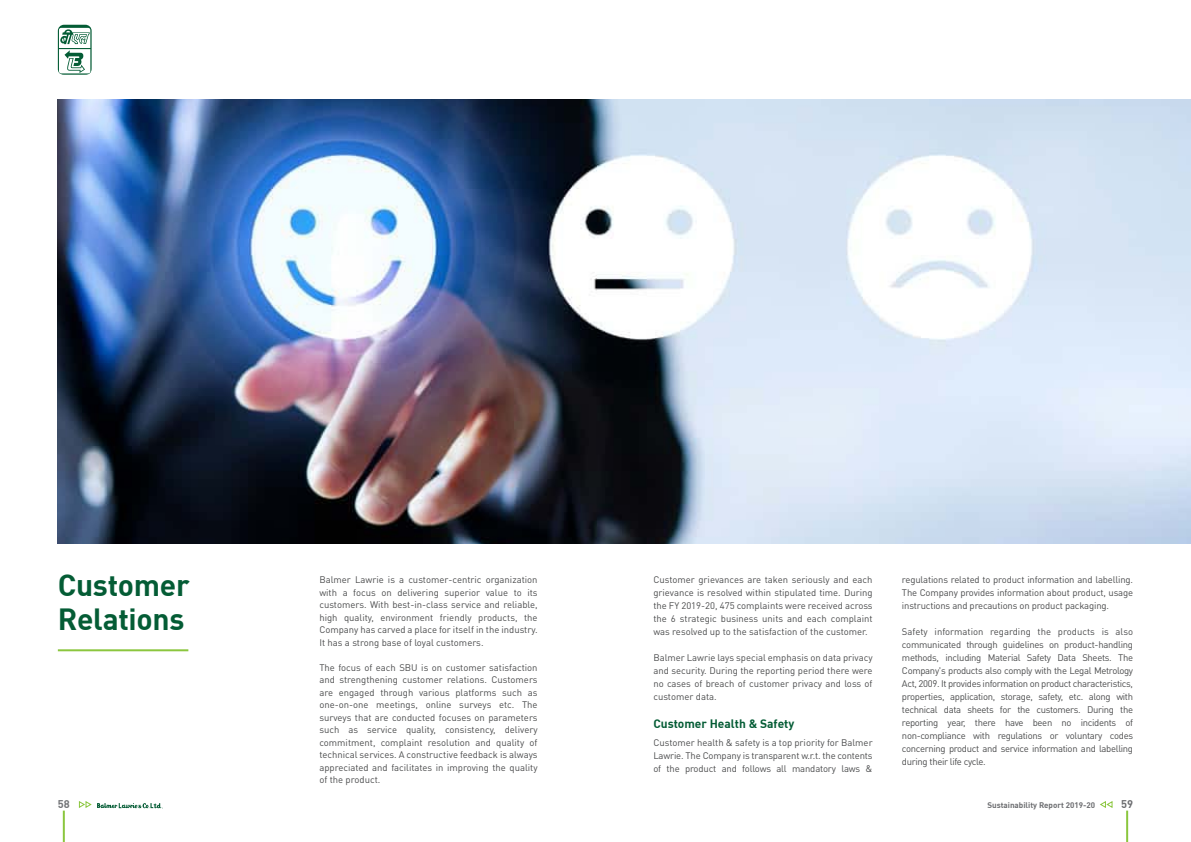
<style>
.page{position:relative;width:1191px;height:842px;background:#fff}
.page>*{position:absolute;margin:0;border:0;box-sizing:border-box;transform-origin:0 0}
.t1{font:30px/34px "DIN Bold";letter-spacing:-.01em;color:#045c35}
.t2{font:12px "DIN Bold";color:#045c35}
.t3{font:11px "DIN Bold";color:#727477}
.t4{font:11px "DIN Bold";color:#6c6d70}
.t5{font:9.5px/13px "DIN Pro";letter-spacing:-.01em;color:#4b4c4d;text-align:justify}
.t6{font:8px "DIN Bold";color:#6c6d70}
</style>
<div class="page">
<svg style="left:58px;top:25px;width:34px;height:50px"></svg>
<img style="left:58px;top:99px;width:1133px;height:444px">
<hr style="left:63px;top:811px;width:2px;height:31px;background:#8bc63e">
<hr style="left:1126px;top:811px;width:2px;height:31px;background:#8bc63e">
<svg style="left:1100px;top:801px;width:13px;height:7px"></svg>
<svg style="left:78px;top:801px;width:85px;height:8px"></svg>
<hr style="left:58px;top:649px;width:130px;height:2px;background:#8bc63e">
<h1 class="t1" style="left:58px;top:567px;width:133px">Customer<br>Relations</h1>
<p class="t5" style="left:319px;top:573px;width:220px;line-height:12.5px">Balmer Lawrie is a customer-centric organization with a focus on delivering superior value to its customers. With best-in-class service and reliable, high quality, environment friendly products, the Company has carved a place for itself in the industry.<br>It has a strong base of loyal customers.</p>
<p class="t5" style="left:319px;top:661px;width:220px;line-height:12.5px">The focus of each SBU is on customer satisfaction and strengthening customer relations. Customers are engaged through various platforms such as one-on-one meetings, online surveys etc. The surveys that are conducted focuses on parameters such as service quality, consistency, delivery commitment, complaint resolution and quality of technical services. A constructive feedback is always appreciated and facilitates in improving the quality of the product.</p>
<p class="t5" style="left:653px;top:573px;width:221px">Customer grievances are taken seriously and each grievance is resolved within stipulated time. During the FY 2019-20, 475 complaints were received across the 6 strategic business units and each complaint was resolved up to the satisfaction of the customer.</p>
<p class="t5" style="left:653px;top:651px;width:221px">Balmer Lawrie lays special emphasis on data privacy and security. During the reporting period there were no cases of breach of customer privacy and loss of customer data.</p>
<p class="t2" style="left:653px;top:715px;width:143px">Customer Health &amp; Safety</p>
<p class="t5" style="left:653px;top:735px;width:221px">Customer health &amp; safety is a top priority for Balmer Lawrie. The Company is transparent w.r.t. the contents of the product and follows all mandatory laws &amp;</p>
<p class="t5" style="left:902px;top:573px;width:233px">regulations related to product information and labelling.<br>The Company provides information about product, usage instructions and precautions on product packaging.</p>
<p class="t5" style="left:902px;top:625px;width:233px">Safety information regarding the products is also communicated through guidelines on product-handling methods, including Material Safety Data Sheets. The Company's products also comply with the Legal Metrology Act, 2009. It provides information on product characteristics, properties, application, storage, safety, etc. along with technical data sheets for the customers. During the reporting year, there have been no incidents of non-compliance with regulations or voluntary codes concerning product and service information and labelling during their life cycle.</p>
<p class="t3" style="left:58px;top:797px;width:13px">58</p>
<p class="t6" style="left:987px;top:800px;width:109px">Sustainability Report 2019-20</p>
<p class="t4" style="left:1121px;top:797px;width:13px">59</p>
</div>
